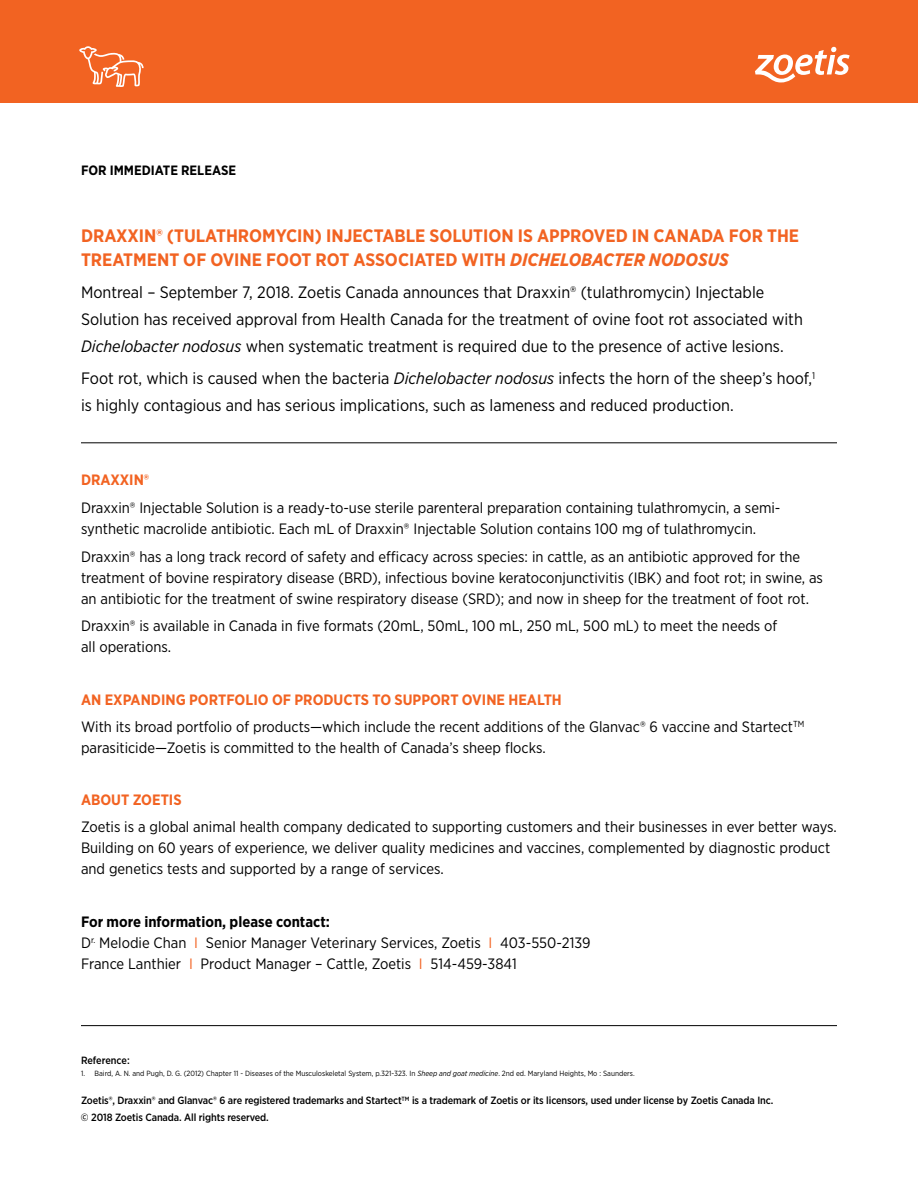
<style>
.page{position:relative;width:918px;height:1188px;background:#fff}
.page>*{position:absolute;margin:0;border:0;box-sizing:border-box;transform-origin:0 0}
.t1{font:700 18px/24px "Gotham Narrow";color:#f26322}
.t2{font:16.5px/27px "Gotham Narrow";color:#000}
.t3{font:15px/21px "Gotham Narrow";color:#000}
.t4{font:700 15px "Gotham Narrow";color:#f26322}
.t5{font:700 13.5px "Gotham Narrow";color:#000}
.t6{font:500 10.5px/16.5px "Gotham Narrow";letter-spacing:-.01em;color:#000}
.t7{font:7.5px "Gotham Narrow";color:#000}
.s1{font-style:italic}
.s2{font-weight:700;color:#f26322}
.s3{font-weight:700}
.s4{color:#f26322}
</style>
<div class="page">
<div style="left:0;top:0;width:918px;height:102px;background:#f26322"></div>
<svg style="left:755px;top:47px;width:95px;height:35px"></svg>
<hr style="left:81px;top:442px;width:756px;height:1px;background:#000">
<hr style="left:81px;top:1025px;width:756px;height:1px;background:#000">
<svg style="left:79px;top:46px;width:65px;height:41px"></svg>
<p class="t5" style="left:81px;top:162px;width:157px">FOR IMMEDIATE RELEASE</p>
<p class="t1" style="left:81px;top:223px;width:720px">DRAXXIN® (TULATHROMYCIN) INJECTABLE SOLUTION IS APPROVED IN CANADA FOR THE<br>TREATMENT OF OVINE FOOT ROT ASSOCIATED WITH <span class="s1">DICHELOBACTER NODOSUS</span></p>
<p class="t2" style="left:81px;top:278px;width:723px">Montreal – September 7, 2018. Zoetis Canada announces that Draxxin® (tulathromycin) Injectable<br>Solution has received approval from Health Canada for the treatment of ovine foot rot associated with<br><span class="s1">Dichelobacter nodosus</span> when systematic treatment is required due to the presence of active lesions.</p>
<p class="t2" style="left:81px;top:365px;width:736px">Foot rot, which is caused when the bacteria <span class="s1">Dichelobacter nodosus</span> infects the horn of the sheep’s hoof,<sup>1 </sup>is highly contagious and has serious implications, such as lameness and reduced production.</p>
<p class="t4" style="left:81px;top:470px;width:70px">DRAXXIN®</p>
<p class="t3" style="left:81px;top:497px;width:701px">Draxxin® Injectable Solution is a ready-to-use sterile parenteral preparation containing tulathromycin, a semi&shy;synthetic macrolide antibiotic. Each mL of Draxxin® Injectable Solution contains 100 mg of tulathromycin.</p>
<p class="t3" style="left:81px;top:546px;width:744px">Draxxin® has a long track record of safety and efficacy across species: in cattle, as an antibiotic approved for the treatment of bovine respiratory disease (BRD), infectious bovine keratoconjunctivitis (IBK) and foot rot; in swine, as an antibiotic for the treatment of swine respiratory disease (SRD); and now in sheep for the treatment of foot rot.</p>
<p class="t3" style="left:81px;top:615px;width:698px">Draxxin® is available in Canada in five formats (20mL, 50mL, 100 mL, 250 mL, 500 mL) to meet the needs of all operations.</p>
<p class="t3" style="left:81px;top:687px;width:725px;line-height:26.4px"><span class="s2">AN EXPANDING PORTFOLIO OF PRODUCTS TO SUPPORT OVINE HEALTH<br></span>With its broad portfolio of products—which include the recent additions of the Glanvac® 6 vaccine and Startect<sup>TM</sup></p>
<p class="t3" style="left:81px;top:737px;width:466px">parasiticide—Zoetis is committed to the health of Canada’s sheep flocks.</p>
<p class="t4" style="left:81px;top:791px;width:102px">ABOUT ZOETIS</p>
<p class="t3" style="left:81px;top:816px;width:757px">Zoetis is a global animal health company dedicated to supporting customers and their businesses in ever better ways.<br>Building on 60 years of experience, we deliver quality medicines and vaccines, complemented by diagnostic product and genetics tests and supported by a range of services.</p>
<p class="t3" style="left:81px;top:911px;width:511px"><span class="s3">For more information, please contact:<br></span>D<sup>r.</sup> Melodie Chan <span class="s4">I</span> Senior Manager Veterinary Services, Zoetis <span class="s4">I</span> 403-550-2139<br>France Lanthier <span class="s4">I</span> Product Manager – Cattle, Zoetis <span class="s4">I</span> 514-459-3841</p>
<p class="t6" style="left:81px;top:1052px;width:50px">Reference:</p>
<p class="t7" style="left:81px;top:1069px;width:555px">1. Baird, A. N. and Pugh, D. G. (2012) Chapter 11 - Diseases of the Musculoskeletal System, p.321-323. In <span class="s1">Sheep and goat medicine</span>. 2nd ed. Maryland Heights, Mo : Saunders.</p>
<p class="t6" style="left:81px;top:1092px;width:694px">Zoetis®, Draxxin® and Glanvac® 6 are registered trademarks and Startect<sup>TM</sup> is a trademark of Zoetis or its licensors, used under license by Zoetis Canada Inc. © 2018 Zoetis Canada. All rights reserved.</p>
</div>
